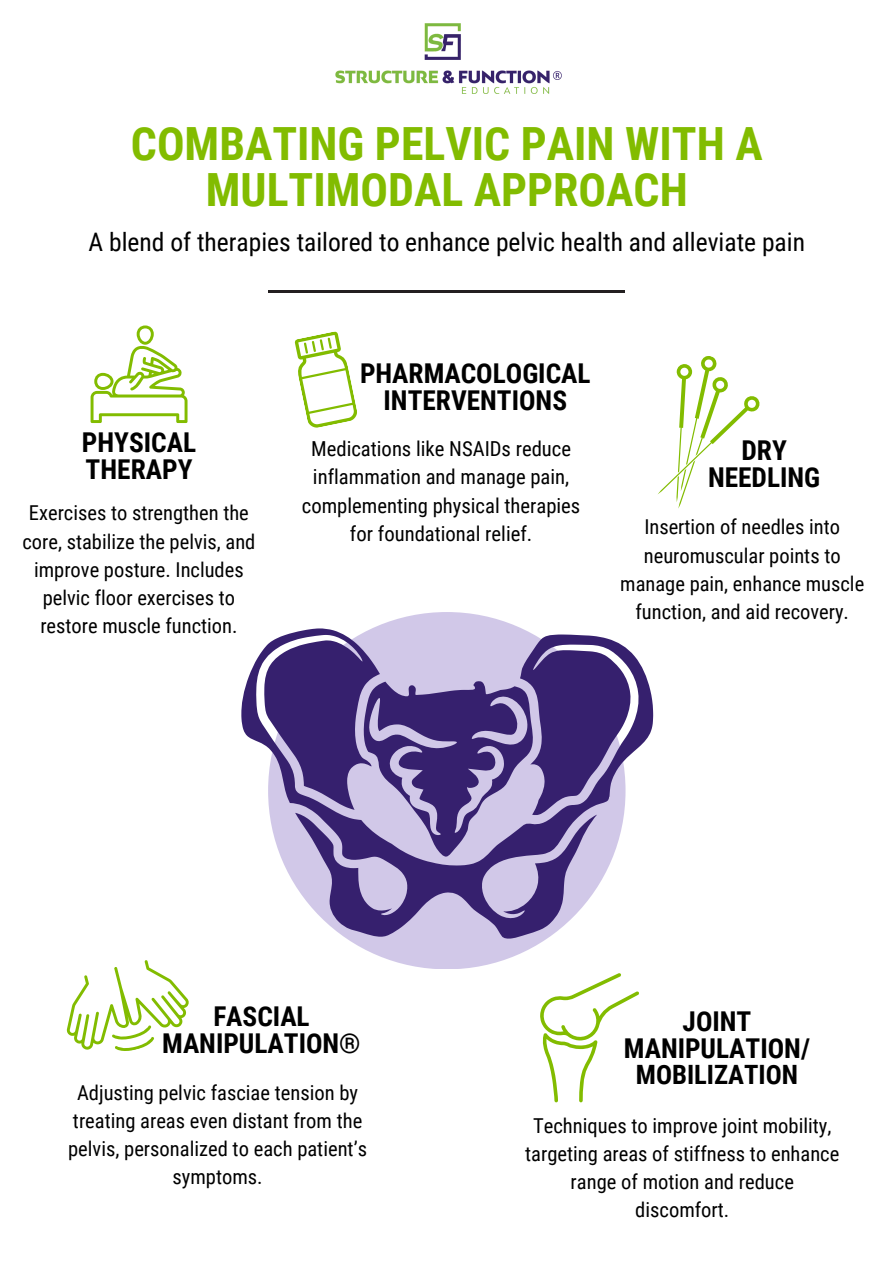
<style>
.page{position:relative;width:894px;height:1264px;background:#fff}
.page>*{position:absolute;margin:0;border:0;box-sizing:border-box;transform-origin:0 0}
.t1{font:700 45.75px/46.2px "Roboto Condensed";color:#82bc00;text-align:center}
.t2{font:700 27.3px/27px "Roboto Condensed";color:#000;text-align:center}
.t3{font:700 26.55px "Roboto Condensed";color:#000}
.t4{font:25.5px "Roboto Condensed";color:#000}
.t5{font:20.7px/28.3px "Roboto Condensed";color:#000;text-align:center}
.t6{font:20.55px/28.2px "Roboto Condensed";color:#000;text-align:center}
</style>
<div class="page">
<div style="left:268px;top:612px;width:356px;height:356px;background:#d1c8e8;border-radius:50%"></div>
<svg style="left:241px;top:628px;width:412px;height:311px"></svg>
<svg style="left:363px;top:678px;width:170px;height:179px"></svg>
<svg style="left:294px;top:331px;width:63px;height:97px"></svg>
<svg style="left:90px;top:325px;width:97px;height:98px"></svg>
<svg style="left:66px;top:960px;width:123px;height:91px"></svg>
<svg style="left:540px;top:973px;width:99px;height:129px"></svg>
<svg style="left:657px;top:356px;width:103px;height:153px"></svg>
<img style="left:335px;top:23px;width:227px;height:71px">
<hr style="left:268px;top:291px;width:356px;height:2px;background:#231f20">
<p class="t1" style="left:131px;top:121px;width:633px">COMBATING PELVIC PAIN WITH A<br>MULTIMODAL APPROACH</p>
<p class="t4" style="left:89px;top:228px;width:717px">A blend of therapies tailored to enhance pelvic health and alleviate pain</p>
<h3 class="t2" style="left:82px;top:429px;width:116px;text-align:left">PHYSICAL<br>THERAPY</h3>
<p class="t6" style="left:22px;top:499px;width:234px">Exercises to strengthen the core, stabilize the pelvis, and improve posture. Includes pelvic floor exercises to restore muscle function.</p>
<p class="t2" style="left:360px;top:360px;width:232px">PHARMACOLOGICAL<br>INTERVENTIONS</p>
<h1 class="t5" style="left:302px;top:434px;width:280px">Medications like NSAIDs reduce inflammation and manage pain, complementing physical therapies for foundational relief.</h1>
<h2 class="t2" style="left:707px;top:437px;width:114px">DRY<br>NEEDLING</h2>
<h2 class="t6" style="left:620px;top:513px;width:245px">Insertion of needles into neuromuscular points to manage pain, enhance muscle function, and aid recovery.</h2>
<p class="t2" style="left:162px;top:1002px;width:200px">FASCIAL<br>MANIPULATION®</p>
<p class="t6" style="left:68px;top:1078px;width:300px">Adjusting pelvic fasciae tension by treating areas even distant from the pelvis, personalized to each patient’s symptoms.</p>
<p class="t2" style="left:623px;top:1008px;width:187px">JOINT<br>MANIPULATION/</p>
<p class="t3" style="left:635px;top:1059px;width:164px">MOBILIZATION</p>
<h2 class="t6" style="left:525px;top:1111px;width:315px">Techniques to improve joint mobility, targeting areas of stiffness to enhance range of motion and reduce discomfort.</h2>
</div>
